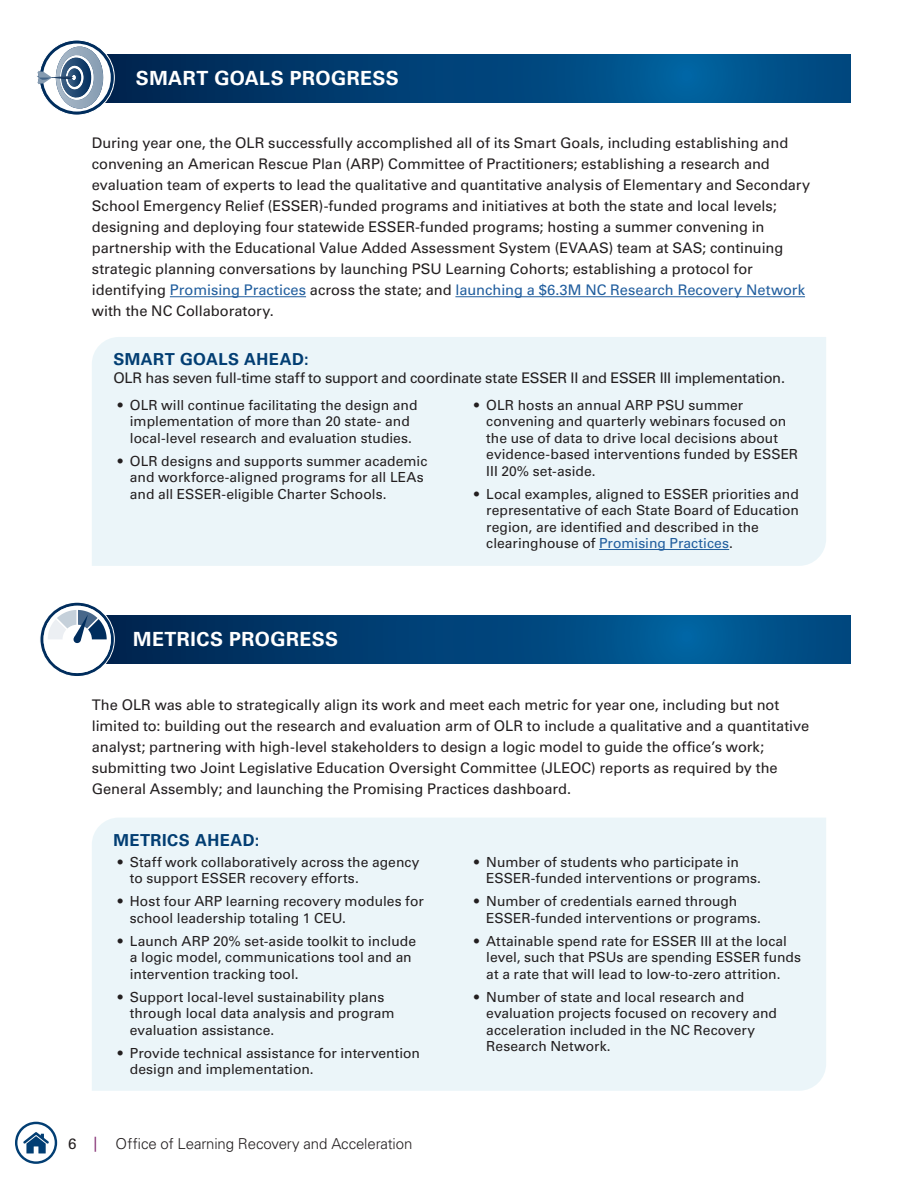
<style>
.page{position:relative;width:918px;height:1188px;background:#fff}
.page>*{position:absolute;margin:0;border:0;box-sizing:border-box;transform-origin:0 0}
.Header_2-Bars{font:700 19.5px "Univers LT Std";letter-spacing:.025em;color:#fff}
.Header_3-Ahead_Secti{font:700 16.5px "Univers LT Std";letter-spacing:.03em;color:#023e73}
.t1{font:300 15px "Univers LT Std";letter-spacing:-.01em;color:#231f20}
.t2{font:15px "Univers LT Std";color:#231f20}
.Body_-_Main{font:14.7px/21px "Univers LT Std";color:#231f20}
.Body_-_Bullets{font:13.8px/16.5px "Univers LT Std";color:#231f20}
.s1{color:#215e9e}
.s2{color:#853175}
</style>
<div class="page">
<div style="left:92px;top:337px;width:734px;height:229px;background:#ebf5f9"></div>
<div style="left:92px;top:818px;width:734px;height:273px;background:#ebf5f9"></div>
<hr style="left:599px;top:549px;width:130px;height:1px;background:#215e9e">
<svg style="left:115px;top:54px;width:735px;height:49px;background:#004379"></svg>
<svg style="left:37px;top:40px;width:78px;height:75px"></svg>
<hr style="left:170px;top:296px;width:136px;height:1px;background:#215e9e">
<hr style="left:455px;top:296px;width:350px;height:1px;background:#215e9e">
<svg style="left:115px;top:615px;width:735px;height:49px;background:#004379"></svg>
<svg style="left:40px;top:602px;width:75px;height:74px"></svg>
<svg style="left:15px;top:1122px;width:42px;height:42px"></svg>
<h2 class="Header_2-Bars" style="left:136px;top:67px;width:265px">SMART GOALS PROGRESS</h2>
<p class="Body_-_Main" style="left:92px;top:133px;width:720px">During year one, the OLR successfully accomplished all of its Smart Goals, including establishing and convening an American Rescue Plan (ARP) Committee of Practitioners; establishing a research and evaluation team of experts to lead the qualitative and quantitative analysis of Elementary and Secondary School Emergency Relief (ESSER)-funded programs and initiatives at both the state and local levels; designing and deploying four statewide ESSER-funded programs; hosting a summer convening in partnership with the Educational Value Added Assessment System (EVAAS) team at SAS; continuing strategic planning conversations by launching PSU Learning Cohorts; establishing a protocol for identifying <span class="s1">Promising Practices</span> across the state; and <span class="s1">launching a $6.3M NC Research Recovery Network </span>with the NC Collaboratory.</p>
<h3 class="Header_3-Ahead_Secti" style="left:113px;top:350px;width:197px">SMART GOALS AHEAD:</h3>
<p class="Body_-_Main" style="left:113px;top:367px;width:673px">OLR has seven full-time staff to support and coordinate state ESSER II and ESSER III implementation.</p>
<p class="Body_-_Bullets" style="left:118px;top:397px;width:301px;text-align:center">• OLR will continue facilitating the design and implementation of more than 20 state- and local-level research and evaluation studies.</p>
<p class="Body_-_Bullets" style="left:130px;top:453px;width:299px;text-indent:-12px">• OLR designs and supports summer academic and workforce-aligned programs for all LEAs and all ESSER-eligible Charter Schools.</p>
<h2 class="Header_2-Bars" style="left:133px;top:628px;width:207px">METRICS PROGRESS</h2>
<p class="Body_-_Bullets" style="left:486px;top:397px;width:313px;text-indent:-12px">• OLR hosts an annual ARP PSU summer convening and quarterly webinars focused on the use of data to drive local decisions about evidence-based interventions funded by ESSER III 20% set-aside.</p>
<p class="Body_-_Bullets" style="left:486px;top:486px;width:314px;text-indent:-12px">• Local examples, aligned to ESSER priorities and representative of each State Board of Education region, are identified and described in the clearinghouse of <span class="s1">Promising Practices</span>.</p>
<p class="Body_-_Main" style="left:92px;top:695px;width:719px">The OLR was able to strategically align its work and meet each metric for year one, including but not limited to: building out the research and evaluation arm of OLR to include a qualitative and a quantitative analyst; partnering with high-level stakeholders to design a logic model to guide the office’s work; submitting two Joint Legislative Education Oversight Committee (JLEOC) reports as required by the General Assembly; and launching the Promising Practices dashboard.</p>
<h3 class="Header_3-Ahead_Secti" style="left:113px;top:830px;width:148px">METRICS AHEAD:</h3>
<p class="Body_-_Bullets" style="left:130px;top:854px;width:291px;text-indent:-12px">• Staff work collaboratively across the agency to support ESSER recovery efforts.</p>
<p class="Body_-_Bullets" style="left:130px;top:893px;width:295px;text-indent:-12px">• Host four ARP learning recovery modules for school leadership totaling 1 CEU.</p>
<p class="Body_-_Bullets" style="left:130px;top:933px;width:288px;text-indent:-12px">• Launch ARP 20% set-aside toolkit to include a logic model, communications tool and an intervention tracking tool.</p>
<p class="Body_-_Bullets" style="left:130px;top:989px;width:266px;text-indent:-12px">• Support local-level sustainability plans through local data analysis and program evaluation assistance.</p>
<p class="Body_-_Bullets" style="left:130px;top:1045px;width:292px;text-indent:-12px">• Provide technical assistance for intervention design and implementation.</p>
<p class="t2" style="left:68px;top:1135px;width:31px">6 <span class="s2">|</span></p>
<p class="t1" style="left:116px;top:1135px;width:298px">Office of Learning Recovery and Acceleration</p>
<p class="Body_-_Bullets" style="left:486px;top:854px;width:276px;text-indent:-12px">• Number of students who participate in<br>ESSER-funded interventions or programs.</p>
<p class="Body_-_Bullets" style="left:486px;top:893px;width:276px;text-indent:-12px">• Number of credentials earned through<br>ESSER-funded interventions or programs.</p>
<p class="Body_-_Bullets" style="left:486px;top:933px;width:316px;text-indent:-12px">• Attainable spend rate for ESSER III at the local level, such that PSUs are spending ESSER funds at a rate that will lead to low-to-zero attrition.</p>
<p class="Body_-_Bullets" style="left:486px;top:989px;width:292px;text-indent:-12px">• Number of state and local research and evaluation projects focused on recovery and acceleration included in the NC Recovery Research Network.</p>
</div>
